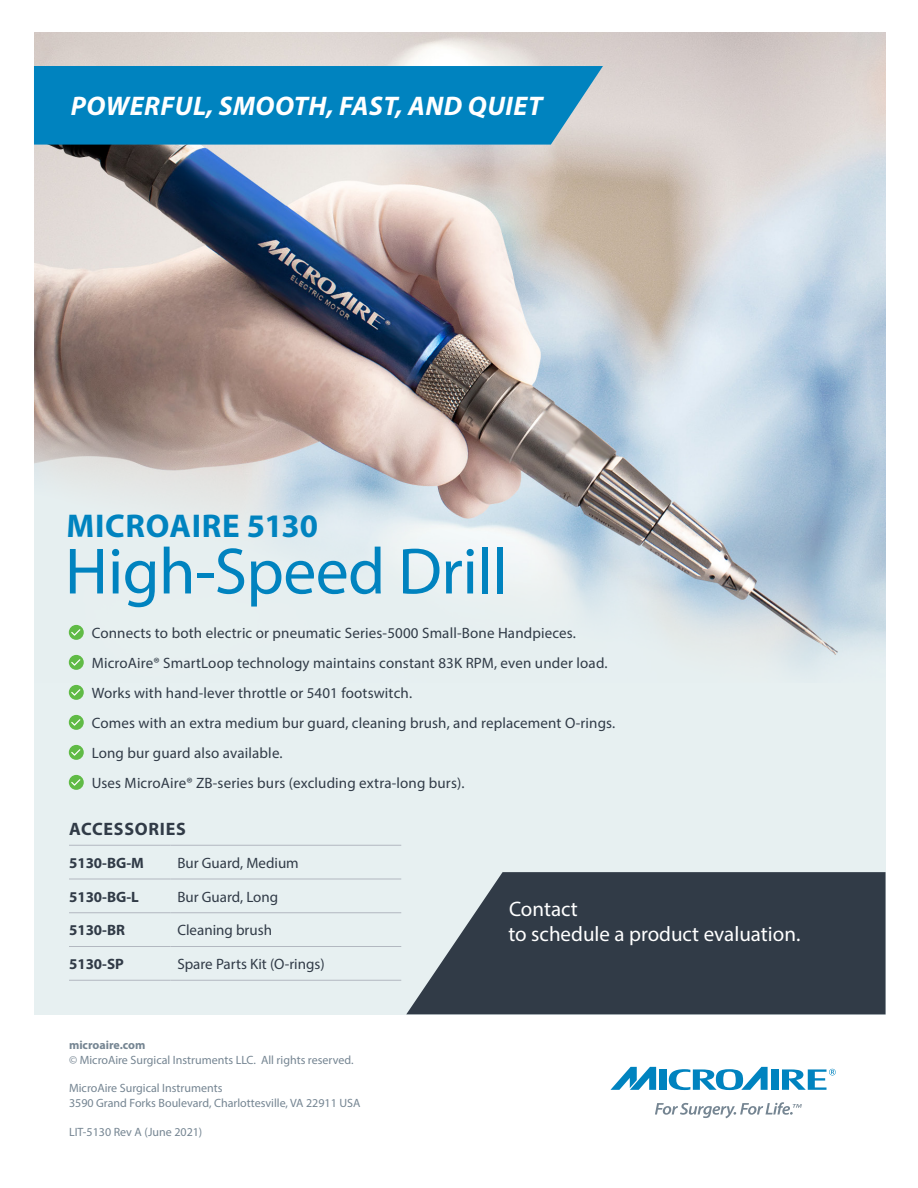
<style>
.page{position:relative;width:918px;height:1188px;background:#fff}
.page>*{position:absolute;margin:0;border:0;box-sizing:border-box;transform-origin:0 0}
.t1{font:66px "Myriad Pro";letter-spacing:-.01em;color:#0083bf}
.t2{font:700 33px "Myriad Pro";letter-spacing:.02em;color:#0083bf}
.t3{font:italic 700 27px "Myriad Pro";letter-spacing:.02em;color:#fff}
.t4{font:21px "Myriad Pro";color:#fff}
.t5{font:700 18px "Myriad Pro";letter-spacing:.04em;color:#313b47}
.t6{font:15px "Myriad Pro";letter-spacing:.01em;color:#313b47}
.t7{font:700 15px "Myriad Pro";color:#313b47}
.t8{font:12px "Myriad Pro";color:#758592}
.t9{font:700 12px "Myriad Pro";color:#758592}
</style>
<div class="page">
<div style="left:34px;top:32px;width:852px;height:982px;background:#e7f0f1"></div>
<img style="left:34px;top:32px;width:852px;height:638px">
<svg style="left:406px;top:872px;width:480px;height:142px;background:#434d58"></svg>
<svg style="left:655px;top:1102px;width:147px;height:16px"></svg>
<svg style="left:610px;top:1067px;width:46px;height:23px"></svg>
<div style="left:660px;top:1069px;width:7px;height:21px;background:#0083bf"></div>
<svg style="left:669px;top:1067px;width:99px;height:23px"></svg>
<div style="left:771px;top:1069px;width:7px;height:21px;background:#0083bf"></div>
<svg style="left:782px;top:1069px;width:54px;height:21px"></svg>
<hr style="left:69px;top:845px;width:102px;height:1px;background:#b2b8c0">
<hr style="left:171px;top:845px;width:230px;height:1px;background:#b2b8c0">
<hr style="left:69px;top:879px;width:102px;height:1px;background:#b2b8c0">
<hr style="left:171px;top:879px;width:230px;height:1px;background:#b2b8c0">
<hr style="left:69px;top:912px;width:102px;height:1px;background:#b2b8c0">
<hr style="left:171px;top:912px;width:230px;height:1px;background:#b2b8c0">
<hr style="left:69px;top:946px;width:102px;height:1px;background:#b2b8c0">
<hr style="left:171px;top:946px;width:230px;height:1px;background:#b2b8c0">
<hr style="left:69px;top:980px;width:102px;height:1px;background:#b2b8c0">
<hr style="left:171px;top:980px;width:230px;height:1px;background:#b2b8c0">
<div style="left:34px;top:66px;width:569px;height:79px;background:#0083bf"></div>
<div style="left:69px;top:625px;width:15px;height:15px;background:#60bb46;border-radius:50%"></div>
<svg style="left:71px;top:629px;width:9px;height:7px"></svg>
<div style="left:69px;top:655px;width:15px;height:15px;background:#60bb46;border-radius:50%"></div>
<svg style="left:71px;top:659px;width:9px;height:7px"></svg>
<div style="left:69px;top:685px;width:15px;height:15px;background:#60bb46;border-radius:50%"></div>
<svg style="left:71px;top:689px;width:9px;height:7px"></svg>
<div style="left:69px;top:715px;width:15px;height:15px;background:#60bb46;border-radius:50%"></div>
<svg style="left:71px;top:719px;width:9px;height:7px"></svg>
<div style="left:69px;top:745px;width:15px;height:15px;background:#60bb46;border-radius:50%"></div>
<svg style="left:71px;top:749px;width:9px;height:7px"></svg>
<div style="left:69px;top:775px;width:15px;height:15px;background:#60bb46;border-radius:50%"></div>
<svg style="left:71px;top:779px;width:9px;height:7px"></svg>
<p class="t3" style="left:71px;top:88px;width:473px">POWERFUL, SMOOTH, FAST, AND QUIET</p>
<p class="t2" style="left:67px;top:504px;width:253px">MICROAIRE 5130</p>
<p class="t1" style="left:65px;top:531px;width:444px">High-Speed Drill</p>
<p class="t6" style="left:92px;top:623px;width:486px">Connects to both electric or pneumatic Series-5000 Small-Bone Handpieces.</p>
<p class="t6" style="left:92px;top:653px;width:517px">MicroAire® SmartLoop technology maintains constant 83K RPM, even under load.</p>
<p class="t6" style="left:92px;top:683px;width:322px">Works with hand-lever throttle or 5401 footswitch.</p>
<p class="t6" style="left:92px;top:713px;width:525px">Comes with an extra medium bur guard, cleaning brush, and replacement O-rings.</p>
<p class="t6" style="left:92px;top:743px;width:192px">Long bur guard also available.</p>
<p class="t6" style="left:92px;top:773px;width:374px">Uses MicroAire® ZB-series burs (excluding extra-long burs).</p>
<p class="t5" style="left:69px;top:817px;width:118px">ACCESSORIES</p>
<p class="t7" style="left:69px;top:853px;width:76px">5130-BG-M</p>
<p class="t6" style="left:177px;top:853px;width:123px">Bur Guard, Medium</p>
<p class="t7" style="left:69px;top:887px;width:71px">5130-BG-L</p>
<p class="t6" style="left:177px;top:887px;width:102px">Bur Guard, Long</p>
<p class="t7" style="left:69px;top:920px;width:58px">5130-BR</p>
<p class="t6" style="left:177px;top:921px;width:96px">Cleaning brush</p>
<p class="t7" style="left:69px;top:954px;width:56px">5130-SP</p>
<p class="t6" style="left:177px;top:955px;width:149px">Spare Parts Kit (O-rings)</p>
<p class="t9" style="left:69px;top:1037px;width:78px">microaire.com</p>
<p class="t8" style="left:69px;top:1052px;width:286px">© MicroAire Surgical Instruments LLC. All rights reserved.</p>
<p class="t8" style="left:69px;top:1081px;width:155px">MicroAire Surgical Instruments</p>
<p class="t8" style="left:69px;top:1095px;width:293px">3590 Grand Forks Boulevard, Charlottesville, VA 22911 USA</p>
<p class="t8" style="left:69px;top:1124px;width:135px">LIT-5130 Rev A (June 2021)</p>
<p class="t4" style="left:509px;top:896px;width:70px">Contact</p>
<p class="t4" style="left:508px;top:921px;width:293px">to schedule a product evaluation.</p>
</div>
